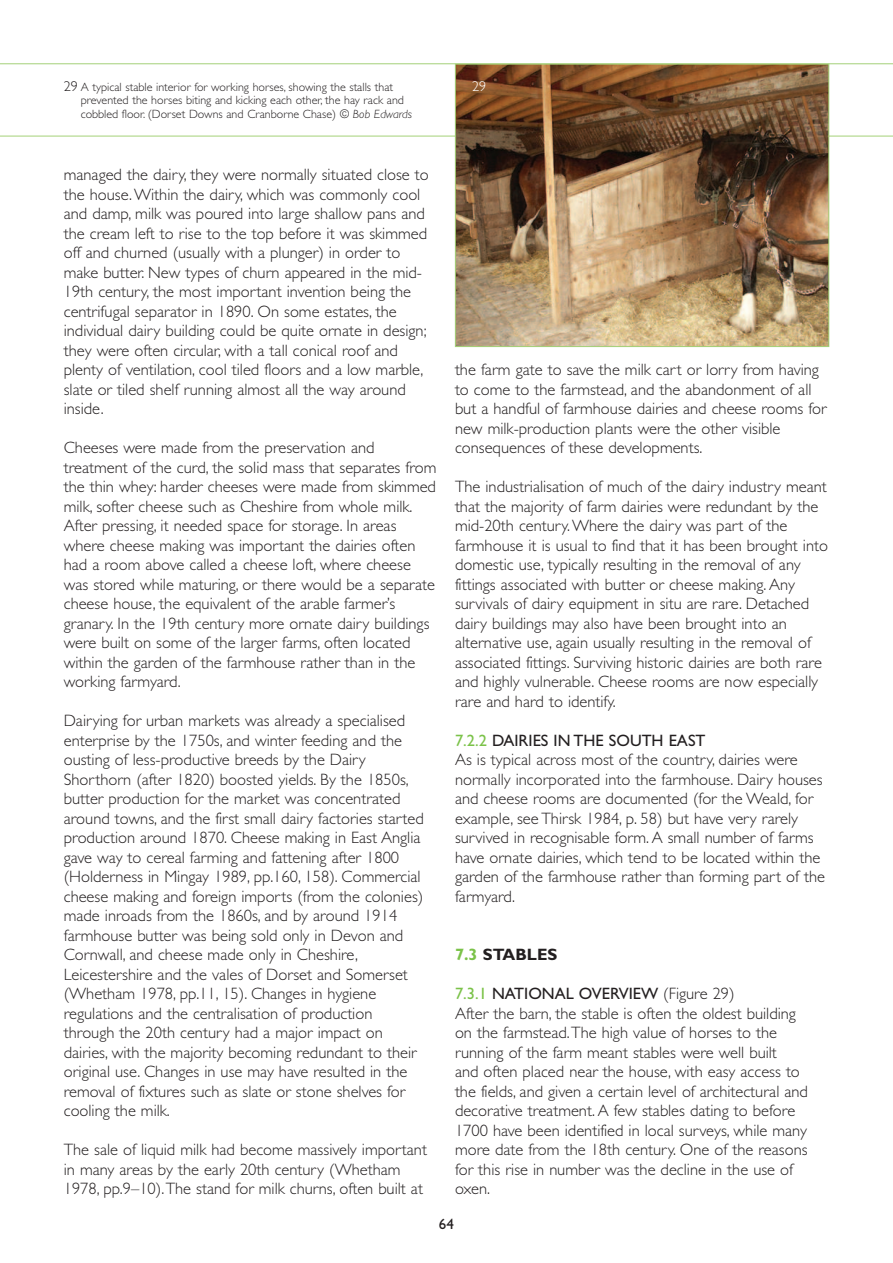
<style>
.page{position:relative;width:893px;height:1263px;background:#fff}
.page>*{position:absolute;margin:0;border:0;box-sizing:border-box;transform-origin:0 0}
.t1{font:300 16.5px/19.5px "Gill Sans";color:#231f20}
.t2{font:700 16.5px "Gill Sans";color:#231f20}
.t3{font:15px "Gill Sans";color:#231f20}
.t4{font:300 14.25px "Gill Sans";color:#fff}
.t5{font:300 12px/13.5px "Gill Sans";color:#231f20}
.s1{font-size:14.25px}
.s2{font-style:italic}
.s3{font-weight:400;color:#7bc249}
.s4{font-weight:400}
.s5{color:#7bc249}
</style>
<div class="page">
<hr style="left:0;top:63px;width:893px;height:1px;background:#a4d178">
<hr style="left:0;top:136px;width:893px;height:1px;background:#a4d178">
<img style="left:457px;top:66px;width:370px;height:279px">
<div style="left:455px;top:64px;width:374px;height:283px;border:1px solid #a4d178"></div>
<p class="t5" style="left:81px;top:81px;width:333px;text-indent:-17px"><span class="s1">29</span> A typical stable interior for working horses, showing the stalls that prevented the horses biting and kicking each other, the hay rack and cobbled floor. (Dorset Downs and Cranborne Chase) <span class="s2">© Bob Edwards</span></p>
<p class="t4" style="left:472px;top:80px;width:16px">29</p>
<p class="t1" style="left:64px;top:166px;width:366px">managed the dairy, they were normally situated close to the house.Within the dairy, which was commonly cool and damp, milk was poured into large shallow pans and the cream left to rise to the top before it was skimmed off and churned (usually with a plunger) in order to make butter. New types of churn appeared in the mid-19th century, the most important invention being the centrifugal separator in 1890. On some estates, the individual dairy building could be quite ornate in design; they were often circular, with a tall conical roof and plenty of ventilation, cool tiled floors and a low marble, slate or tiled shelf running almost all the way around inside.</p>
<p class="t1" style="left:64px;top:439px;width:374px">Cheeses were made from the preservation and treatment of the curd, the solid mass that separates from the thin whey: harder cheeses were made from skimmed milk, softer cheese such as Cheshire from whole milk.<br>After pressing, it needed space for storage. In areas where cheese making was important the dairies often had a room above called a cheese loft, where cheese was stored while maturing, or there would be a separate cheese house, the equivalent of the arable farmer’s granary. In the 19th century more ornate dairy buildings were built on some of the larger farms, often located within the garden of the farmhouse rather than in the working farmyard.</p>
<p class="t1" style="left:64px;top:712px;width:362px">Dairying for urban markets was already a specialised enterprise by the 1750s, and winter feeding and the ousting of less-productive breeds by the Dairy Shorthorn (after 1820) boosted yields. By the 1850s, butter production for the market was concentrated around towns, and the first small dairy factories started production around 1870. Cheese making in East Anglia gave way to cereal farming and fattening after 1800 (Holderness in Mingay 1989, pp.160, 158). Commercial cheese making and foreign imports (from the colonies) made inroads from the 1860s, and by around 1914 farmhouse butter was being sold only in Devon and Cornwall, and cheese made only in Cheshire, Leicestershire and the vales of Dorset and Somerset (Whetham 1978, pp.11, 15). Changes in hygiene regulations and the centralisation of production through the 20th century had a major impact on dairies, with the majority becoming redundant to their original use. Changes in use may have resulted in the removal of fixtures such as slate or stone shelves for cooling the milk.</p>
<p class="t1" style="left:64px;top:1141px;width:365px">The sale of liquid milk had become massively important in many areas by the early 20th century (Whetham<br>1978, pp.9–10).The stand for milk churns, often built at</p>
<p class="t1" style="left:455px;top:361px;width:373px">the farm gate to save the milk cart or lorry from having to come to the farmstead, and the abandonment of all but a handful of farmhouse dairies and cheese rooms for new milk-production plants were the other visible consequences of these developments.</p>
<p class="t1" style="left:455px;top:478px;width:374px">The industrialisation of much of the dairy industry meant that the majority of farm dairies were redundant by the mid-20th century.Where the dairy was part of the farmhouse it is usual to find that it has been brought into domestic use, typically resulting in the removal of any fittings associated with butter or cheese making. Any survivals of dairy equipment in situ are rare. Detached dairy buildings may also have been brought into an alternative use, again usually resulting in the removal of associated fittings. Surviving historic dairies are both rare and highly vulnerable. Cheese rooms are now especially rare and hard to identify.</p>
<p class="t1" style="left:455px;top:732px;width:372px"><span class="s3">7.2.2</span> <span class="s4">DAIRIES IN THE SOUTH EAST<br></span>As is typical across most of the country, dairies were normally incorporated into the farmhouse. Dairy houses and cheese rooms are documented (for the Weald, for example, see Thirsk 1984, p. 58) but have very rarely survived in recognisable form. A small number of farms have ornate dairies, which tend to be located within the garden of the farmhouse rather than forming part of the farmyard.</p>
<p class="t2" style="left:455px;top:948px;width:104px"><span class="s5">7.3</span> STABLES</p>
<p class="t1" style="left:455px;top:985px;width:355px"><span class="s3">7.3.1</span> <span class="s4">NATIONAL OVERVIEW</span> (Figure 29)<br>After the barn, the stable is often the oldest building on the farmstead.The high value of horses to the running of the farm meant stables were well built<br>and often placed near the house, with easy access to the fields, and given a certain level of architectural and decorative treatment. A few stables dating to before 1700 have been identified in local surveys, while many more date from the 18th century. One of the reasons for this rise in number was the decline in the use of oxen.</p>
<p class="t3" style="left:439px;top:1218px;width:16px">64</p>
</div>
